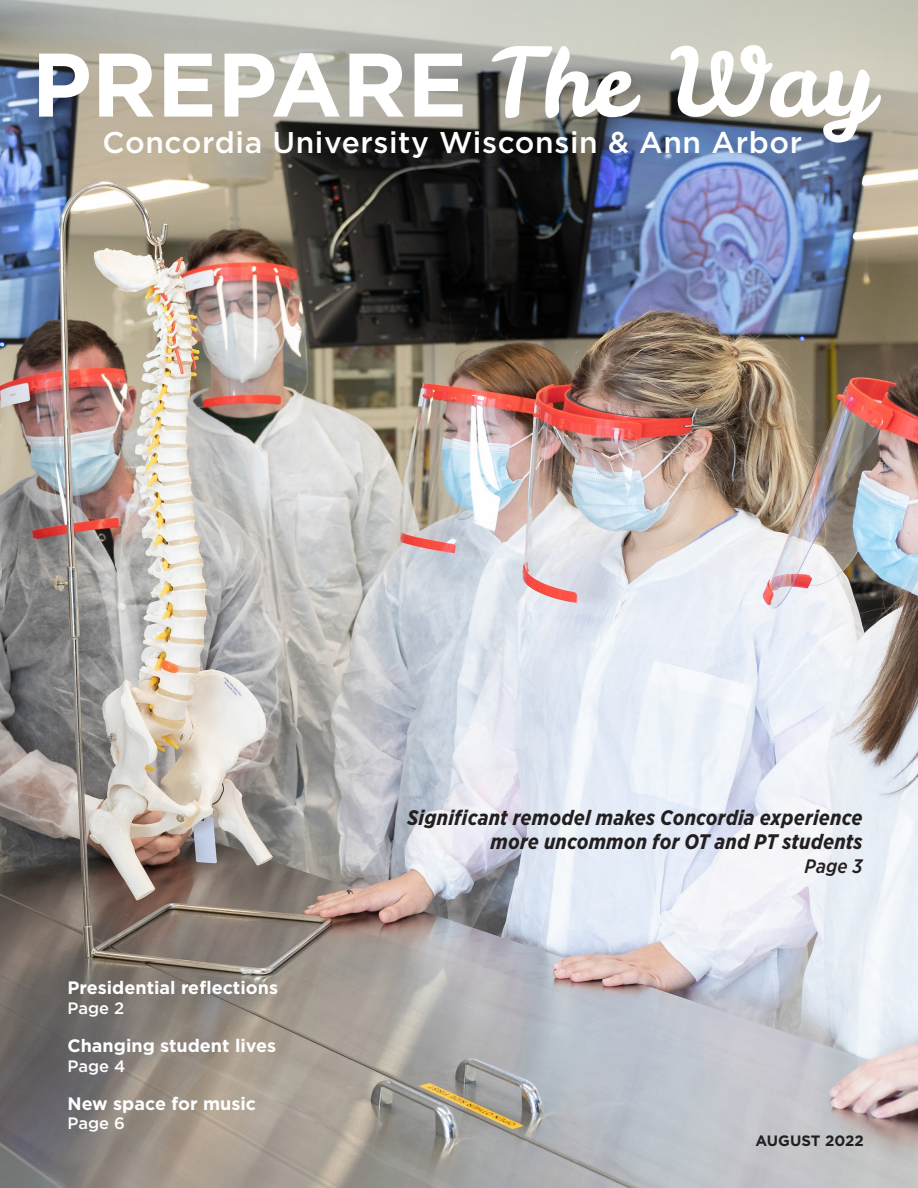
<style>
.page{position:relative;width:918px;height:1188px;background:#fff}
.page>*{position:absolute;margin:0;border:0;box-sizing:border-box;transform-origin:0 0}
.Tiny_Header{font:700 90px "Gotham";color:#fff}
.Tiny_Header-2{font:500 30px "Gotham";letter-spacing:.02em;color:#fff}
.Tiny_Header-3{font:italic 700 21px/24px "Gotham Narrow";letter-spacing:.01em;color:#231f20;text-align:right}
.Tiny_Header-4{font:italic 500 19.5px "Gotham Narrow";color:#231f20}
.Tiny_Header-5{font:700 18px "Gotham";color:#fff}
.Tiny_Header-6{font:500 16.5px "Gotham";color:#fff}
.Tiny_Header-7{font:700 15px "Gotham";color:#231f20}
.s1{font-family:"Leckerli One";font-weight:400;font-size:94.5px}
</style>
<div class="page">
<img style="left:0;top:0;width:918px;height:1188px">
<p class="Tiny_Header" style="left:32px;top:25px;width:843px">PREPARE <span class="s1">The Way</span></p>
<p class="Tiny_Header-2" style="left:103px;top:122px;width:701px">Concordia University Wisconsin &amp; Ann Arbor</p>
<p class="Tiny_Header-5" style="left:68px;top:976px;width:212px">Presidential reflections</p>
<p class="Tiny_Header-6" style="left:68px;top:998px;width:58px">Page 2</p>
<p class="Tiny_Header-5" style="left:68px;top:1034px;width:210px">Changing student lives</p>
<p class="Tiny_Header-6" style="left:68px;top:1055px;width:59px">Page 4</p>
<p class="Tiny_Header-5" style="left:68px;top:1091px;width:190px">New space for music</p>
<p class="Tiny_Header-6" style="left:68px;top:1113px;width:59px">Page 6</p>
<p class="Tiny_Header-3" style="left:407px;top:805px;width:457px">Significant remodel makes Concordia experience more uncommon for OT and PT students</p>
<p class="Tiny_Header-4" style="left:805px;top:853px;width:59px">Page 3</p>
<p class="Tiny_Header-7" style="left:755px;top:1130px;width:110px">AUGUST 2022</p>
</div>
